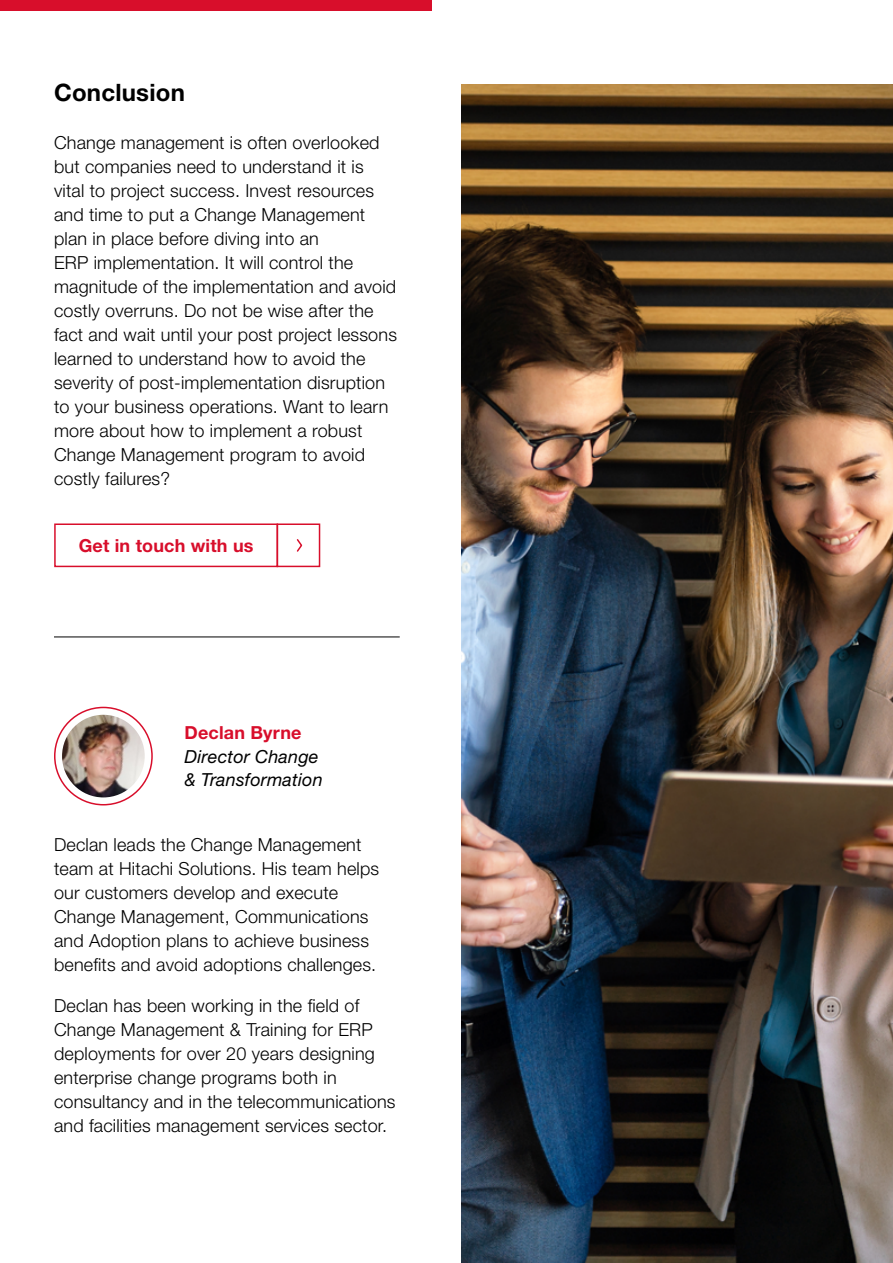
<style>
.page{position:relative;width:893px;height:1263px;background:#fff}
.page>*{position:absolute;margin:0;border:0;box-sizing:border-box;transform-origin:0 0}
.t1{font:700 24px "Helvetica Neue LT Std";letter-spacing:.01em;color:#000}
.t2{font:300 18px/24px "Helvetica Neue LT Std";letter-spacing:.01em;color:#000}
.t3{font:italic 18px/22.5px "Helvetica Neue LT Std";letter-spacing:.01em;color:#000}
.t4{font:700 18px "Helvetica Neue LT Std";letter-spacing:.01em;color:#d80e2b}
</style>
<div class="page">
<img style="left:461px;top:84px;width:432px;height:1179px">
<div style="left:0;top:0;width:431px;height:10px;background:#d80e2b"></div>
<div style="left:54px;top:707px;width:99px;height:98px;border:2px solid #d80e2b;border-radius:50%"></div>
<img style="left:62px;top:715px;width:83px;height:82px;border-radius:41px">
<hr style="left:54px;top:637px;width:346px;height:1px;background:#000">
<div style="left:54px;top:523px;width:224px;height:44px;border:2px solid #d80e2b"></div>
<div style="left:277px;top:523px;width:43px;height:44px;border:2px solid #d80e2b"></div>
<svg style="left:296px;top:539px;width:7px;height:13px"></svg>
<h1 class="t1" style="left:54px;top:78px;width:133px">Conclusion</h1>
<p class="t2" style="left:54px;top:130px;width:344px">Change management is often overlooked but companies need to understand it is vital to project success. Invest resources and time to put a Change Management plan in place before diving into an<br>ERP implementation. It will control the magnitude of the implementation and avoid costly overruns. Do not be wise after the fact and wait until your post project lessons learned to understand how to avoid the severity of post-implementation disruption to your business operations. Want to learn more about how to implement a robust Change Management program to avoid costly failures?</p>
<p class="t4" style="left:79px;top:534px;width:176px">Get in touch with us</p>
<p class="t4" style="left:185px;top:722px;width:118px">Declan Byrne</p>
<p class="t3" style="left:185px;top:745px;width:140px">Director Change &amp; Transformation</p>
<p class="t2" style="left:54px;top:833px;width:327px">Declan leads the Change Management team at Hitachi Solutions. His team helps our customers develop and execute Change Management, Communications and Adoption plans to achieve business benefits and avoid adoptions challenges.</p>
<p class="t2" style="left:54px;top:993px;width:343px">Declan has been working in the field of Change Management &amp; Training for ERP deployments for over 20 years designing enterprise change programs both in consultancy and in the telecommunications and facilities management services sector.</p>
</div>
